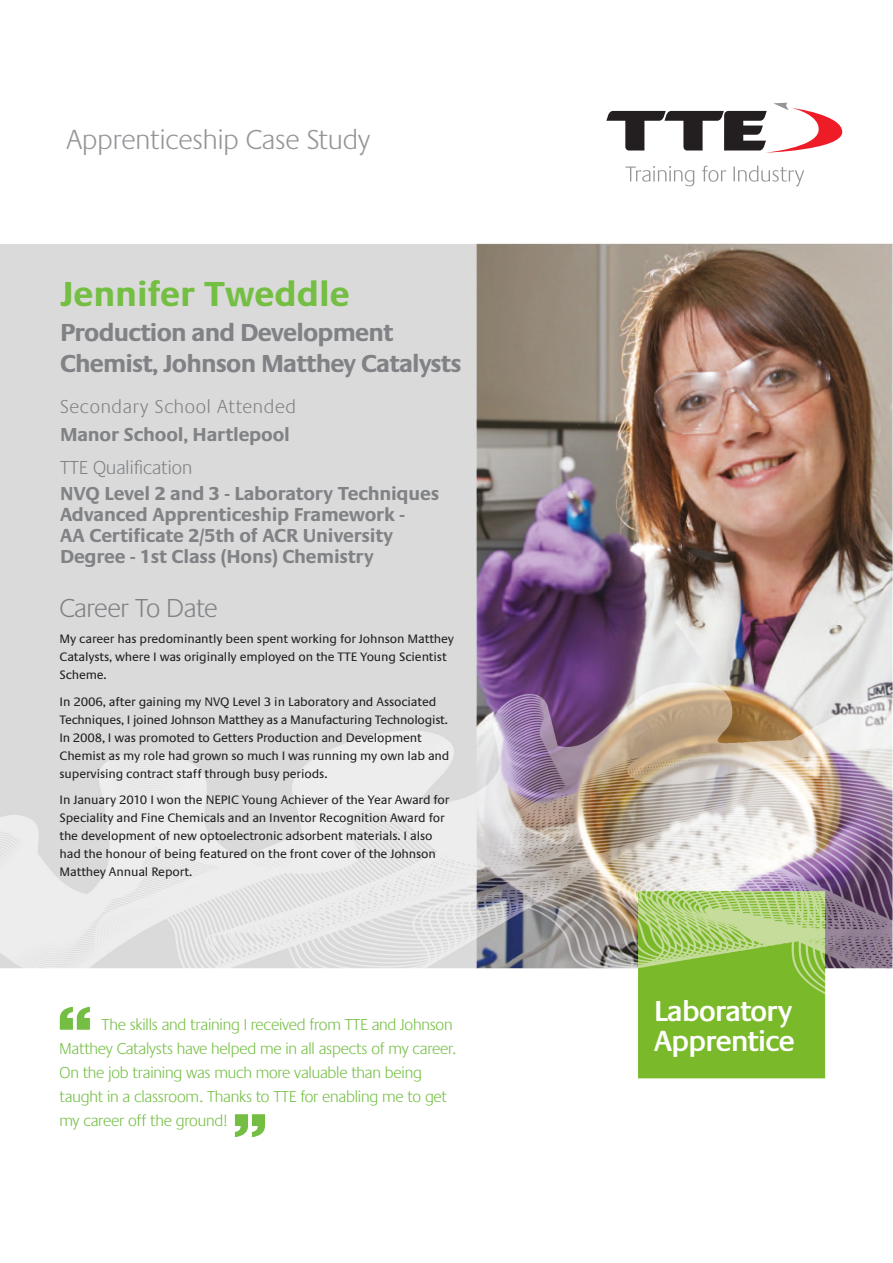
<style>
.page{position:relative;width:893px;height:1263px;background:#fff}
.page>*{position:absolute;margin:0;border:0;box-sizing:border-box;transform-origin:0 0}
.t1{font:700 36px "Praxis EF";color:#74bf43}
.t2{font:600 30px/30px "Praxis EF";letter-spacing:-.04em;color:#fff}
.t3{font:300 28.5px "Praxis EF";color:#939598}
.t4{font:300 27px "Praxis EF";letter-spacing:-.01em;color:#808285}
.t5{font:700 25.5px/30.6px "Praxis EF";letter-spacing:-.03em;color:#808285}
.t6{font:700 19.5px/21px "Praxis EF";letter-spacing:-.01em;color:#808285}
.t7{font:300 19.5px "Praxis EF";letter-spacing:.04em;color:#808285}
.t8{font:300 19.5px "Praxis EF";letter-spacing:.005em;color:#808285}
.t9{font:300 16.5px/24px "Praxis EF";letter-spacing:-.01em;color:#74bf43}
.t10{font:12.75px/18px "Praxis EF";letter-spacing:-.01em;color:#231f20}
</style>
<div class="page">
<img style="left:0;top:102px;width:893px;height:1036px">
<svg style="left:625px;top:166px;width:69px;height:20px"></svg>
<svg style="left:702px;top:166px;width:24px;height:16px"></svg>
<svg style="left:733px;top:166px;width:71px;height:20px"></svg>
<svg style="left:606px;top:103px;width:236px;height:50px"></svg>
<svg style="left:60px;top:1007px;width:30px;height:23px"></svg>
<svg style="left:235px;top:1114px;width:30px;height:23px"></svg>
<p class="t3" style="left:66px;top:125px;width:305px">Apprenticeship Case Study</p>
<p class="t1" style="left:60px;top:275px;width:291px">Jennifer Tweddle</p>
<p class="t5" style="left:60px;top:318px;width:403px">Production and Development<br>Chemist, Johnson Matthey Catalysts</p>
<p class="t7" style="left:60px;top:396px;width:237px">Secondary School Attended</p>
<p class="t6" style="left:60px;top:424px;width:231px">Manor School, Hartlepool</p>
<p class="t8" style="left:60px;top:458px;width:134px">TTE Qualification</p>
<p class="t6" style="left:60px;top:483px;width:381px">NVQ Level 2 and 3 - Laboratory Techniques</p>
<p class="t6" style="left:60px;top:504px;width:346px">Advanced Apprenticeship Framework -<br>AA Certificate 2/5th of ACR University<br>Degree - 1st Class (Hons) Chemistry</p>
<p class="t4" style="left:60px;top:593px;width:159px">Career To Date</p>
<p class="t10" style="left:60px;top:630px;width:396px">My career has predominantly been spent working for Johnson Matthey<br>Catalysts, where I was originally employed on the TTE Young Scientist<br>Scheme.</p>
<p class="t10" style="left:60px;top:693px;width:391px">In 2006, after gaining my NVQ Level 3 in Laboratory and Associated Techniques, I joined Johnson Matthey as a Manufacturing Technologist.<br>In 2008, I was promoted to Getters Production and Development Chemist as my role had grown so much I was running my own lab and supervising contract staff through busy periods.</p>
<p class="t10" style="left:60px;top:791px;width:391px">In January 2010 I won the NEPIC Young Achiever of the Year Award for Speciality and Fine Chemicals and an Inventor Recognition Award for the development of new optoelectronic adsorbent materials. I also had the honour of being featured on the front cover of the Johnson Matthey Annual Report.</p>
<p class="t9" style="left:60px;top:1013px;width:398px;text-indent:42px">The skills and training I received from TTE and Johnson<br>Matthey Catalysts have helped me in all aspects of my career.<br>On the job training was much more valuable than being</p>
<p class="t9" style="left:60px;top:1085px;width:389px">taught in a classroom. Thanks to TTE for enabling me to get my career off the ground!</p>
<p class="t2" style="left:654px;top:997px;width:142px">Laboratory<br>Apprentice</p>
</div>
